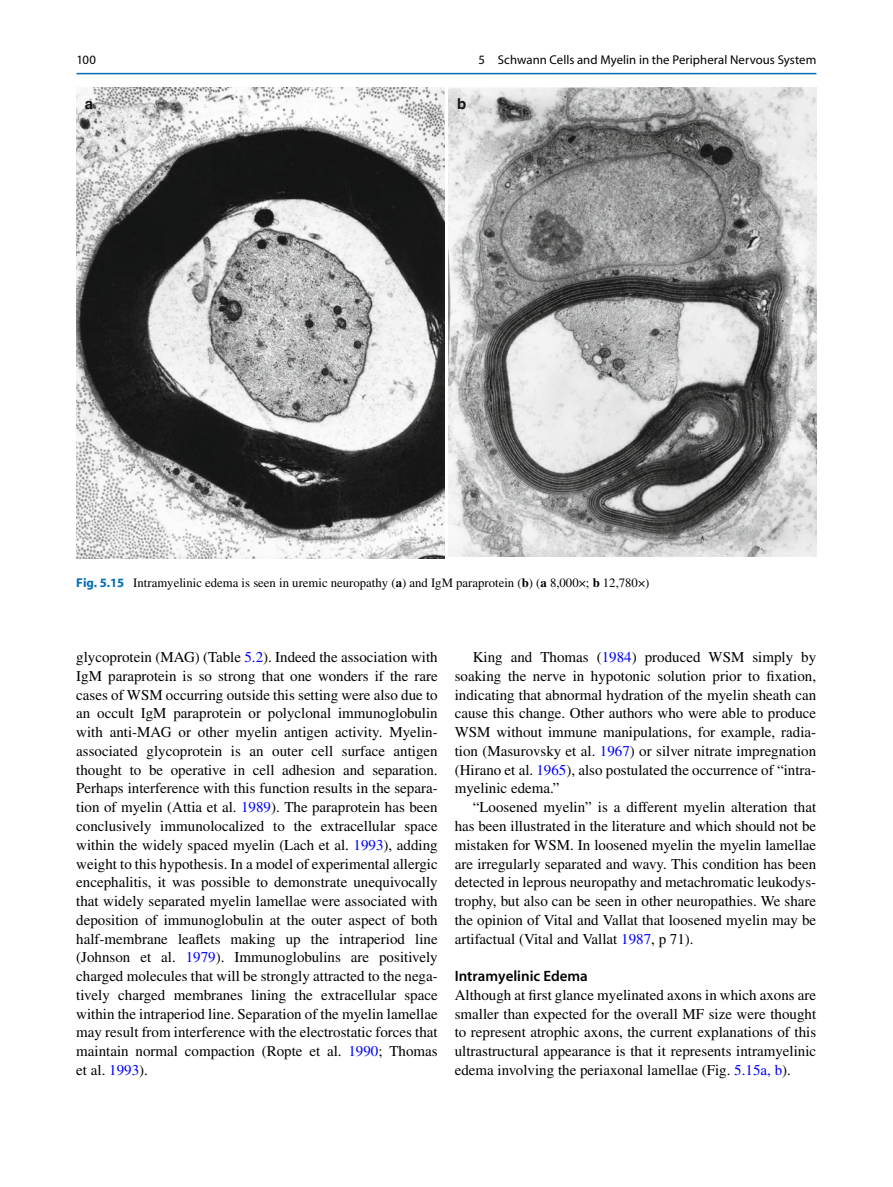
<style>
.page{position:relative;width:893px;height:1187px;background:#fff}
.page>*{position:absolute;margin:0;border:0;box-sizing:border-box;transform-origin:0 0}
.t1{font:15px/18.8px "Rkwbxb Bylsdw Mfqbfd Times";color:#000;text-align:justify}
.t2{font:600 15px "Rkjwhs Tkfvwr Ljghyk Myriad";color:#000}
.t3{font:700 15px "Ltxcyd Rxjccc Sjyltp Helvetica";color:#131413}
.t4{font:12.75px "Rkwbxb Bylsdw Mfqbfd Times";color:#000}
.t5{font:12.75px "Mxcdlg Ktnrts Mnlkmh Myriad";letter-spacing:.005em;color:#000}
.s1{font-family:"Gppvqx Lwpbbb Vntlwv Myriad";font-weight:700;color:#006db6}
.s2{font-family:"Mjsvtn Njwfvt Dbjhkc Times";font-weight:700}
.s3{color:#0000fa}
</style>
<div class="page">
<img style="left:76px;top:88px;width:368px;height:470px">
<img style="left:448px;top:88px;width:368px;height:468px">
<hr style="left:77px;top:73px;width:739px;height:1px;background:#006db6">
<p class="t5" style="left:77px;top:55px;width:21px">100</p>
<p class="t3" style="left:85px;top:94px;width:10px">a</p>
<p class="t3" style="left:457px;top:94px;width:11px">b</p>
<p class="t5" style="left:479px;top:55px;width:339px">5 Schwann Cells and Myelin in the Peripheral Nervous System</p>
<p class="t4" style="left:76px;top:577px;width:575px"><span class="s1">Fig. 5.15</span> Intramyelinic edema is seen in uremic neuropathy ( <span class="s2">a</span> ) and IgM paraprotein ( <span class="s2">b</span> ) ( <span class="s2">a</span> 8,000×; <span class="s2">b</span> 12,780×)</p>
<p class="t1" style="left:76px;top:649px;width:363px">glycoprotein (MAG) (Table <span class="s3">5.2</span> ). Indeed the association with IgM paraprotein is so strong that one wonders if the rare cases of WSM occurring outside this setting were also due to an occult IgM paraprotein or polyclonal immunoglobulin with anti-MAG or other myelin antigen activity. Myelin&shy;associated glycoprotein is an outer cell surface antigen thought to be operative in cell adhesion and separation.<br>Perhaps interference with this function results in the separa&shy;tion of myelin (Attia et al. <span class="s3">1989</span> ). The paraprotein has been conclusively immunolocalized to the extracellular space within the widely spaced myelin (Lach et al. <span class="s3">1993</span> ), adding weight to this hypothesis. In a model of experimental allergic encephalitis, it was possible to demonstrate unequivocally that widely separated myelin lamellae were associated with deposition of immunoglobulin at the outer aspect of both half-membrane leaflets making up the intraperiod line (Johnson et al. <span class="s3">1979</span> ). Immunoglobulins are positively charged molecules that will be strongly attracted to the nega&shy;tively charged membranes lining the extracellular space within the intraperiod line. Separation of the myelin lamellae may result from interference with the electrostatic forces that maintain normal compaction (Ropte et al. <span class="s3">1990</span> ; Thomas et al. <span class="s3">1993</span> ).</p>
<p class="t1" style="left:455px;top:649px;width:363px;text-indent:18px">King and Thomas ( <span class="s3">1984</span> ) produced WSM simply by soaking the nerve in hypotonic solution prior to fixation, indicating that abnormal hydration of the myelin sheath can cause this change. Other authors who were able to produce WSM without immune manipulations, for example, radia&shy;tion (Masurovsky et al. <span class="s3">1967</span> ) or silver nitrate impregnation (Hirano et al. <span class="s3">1965</span> ), also postulated the occurrence of “intra&shy;myelinic edema.”</p>
<p class="t1" style="left:455px;top:799px;width:363px;text-indent:18px">“Loosened myelin” is a different myelin alteration that has been illustrated in the literature and which should not be mistaken for WSM. In loosened myelin the myelin lamellae are irregularly separated and wavy. This condition has been detected in leprous neuropathy and metachromatic leukodys&shy;trophy, but also can be seen in other neuropathies. We share the opinion of Vital and Vallat that loosened myelin may be artifactual (Vital and Vallat <span class="s3">1987</span> , p 71).</p>
<p class="t2" style="left:455px;top:970px;width:135px">Intramyelinic Edema</p>
<p class="t1" style="left:455px;top:986px;width:363px">Although at first glance myelinated axons in which axons are smaller than expected for the overall MF size were thought to represent atrophic axons, the current explanations of this ultrastructural appearance is that it represents intramyelinic edema involving the periaxonal lamellae (Fig. <span class="s3">5.15a, b</span> ).</p>
</div>
